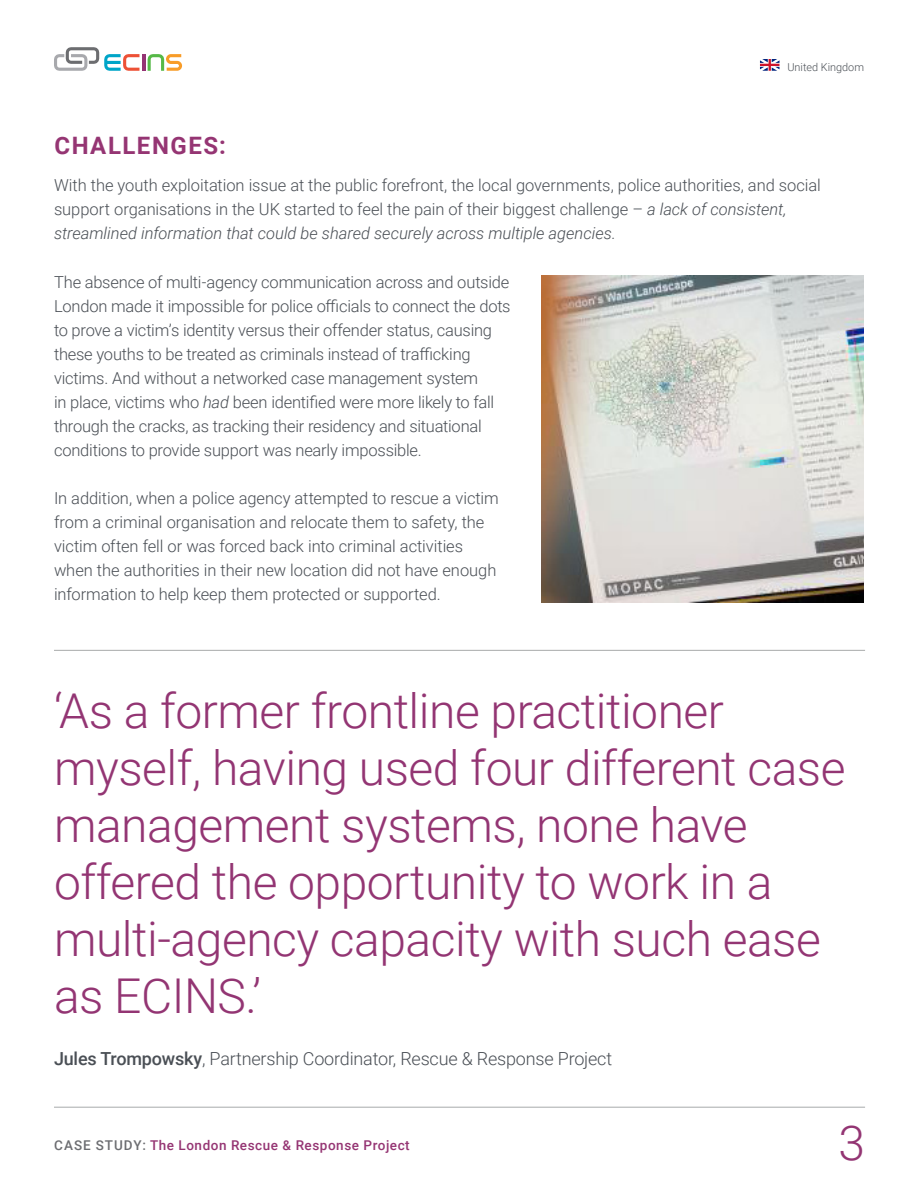
<style>
.page{position:relative;width:918px;height:1188px;background:#fff}
.page>*{position:absolute;margin:0;border:0;box-sizing:border-box;transform-origin:0 0}
.t1{font:300 48px/57px "Roboto";letter-spacing:-.01em;color:#933573}
.t2{font:700 24px "Roboto";letter-spacing:.065em;color:#953573}
.t3{font:300 18px "Roboto";letter-spacing:-.01em;color:#4a4f55}
.Bullets{font:300 16.5px/24px "Roboto";letter-spacing:-.01em;color:#4a4f55}
.t4{font:500 13.5px "Roboto";letter-spacing:.04em;color:#953573}
.Bullets-2{font:300 10.95px "Roboto";color:#4a4f55}
.s1{font-style:italic}
.s2{font-weight:500}
.s3{color:#6c6d71}
</style>
<div class="page">
<img style="left:541px;top:275px;width:323px;height:328px">
<hr style="left:54px;top:650px;width:811px;height:1px;background:#a8aaab">
<hr style="left:54px;top:1107px;width:811px;height:1px;background:#a8aaab">
<hr style="left:142px;top:54px;width:3px;height:17px;background:#943374">
<svg style="left:54px;top:47px;width:85px;height:24px"></svg>
<svg style="left:148px;top:54px;width:34px;height:17px"></svg>
<svg style="left:760px;top:59px;width:20px;height:12px"></svg>
<p class="Bullets-2" style="left:787px;top:59px;width:78px">United Kingdom</p>
<h3 class="t2" style="left:54px;top:128px;width:173px">CHALLENGES:</h3>
<p class="Bullets" style="left:54px;top:173px;width:768px">With the youth exploitation issue at the public forefront, the local governments, police authorities, and social support organisations in the UK started to feel the pain of their biggest challenge – <span class="s1">a lack of consistent, streamlined information that could be shared securely across multiple agencies.</span></p>
<p class="Bullets" style="left:54px;top:269px;width:458px">The absence of multi-agency communication across and outside London made it impossible for police officials to connect the dots to prove a victim’s identity versus their offender status, causing these youths to be treated as criminals instead of trafficking victims. And without a networked case management system<br>in place, victims who <span class="s1">had</span> been identified were more likely to fall through the cracks, as tracking their residency and situational conditions to provide support was nearly impossible.</p>
<p class="Bullets" style="left:54px;top:485px;width:446px">In addition, when a police agency attempted to rescue a victim from a criminal organisation and relocate them to safety, the victim often fell or was forced back into criminal activities when the authorities in their new location did not have enough information to help keep them protected or supported.</p>
<h2 class="t1" style="left:54px;top:681px;width:793px">‘As a former frontline practitioner myself, having used four different case management systems, none have offered the opportunity to work in a multi-agency capacity with such ease as ECINS.’</h2>
<h2 class="t3" style="left:54px;top:1046px;width:560px"><span class="s2">Jules Trompowsky</span>, Partnership Coordinator, Rescue &amp; Response Project</h2>
<h2 class="t4" style="left:54px;top:1135px;width:357px"><span class="s3">CASE STUDY:</span> The London Rescue &amp; Response Project</h2>
<h2 class="t1" style="left:838px;top:1113px;width:28px">3</h2>
</div>
